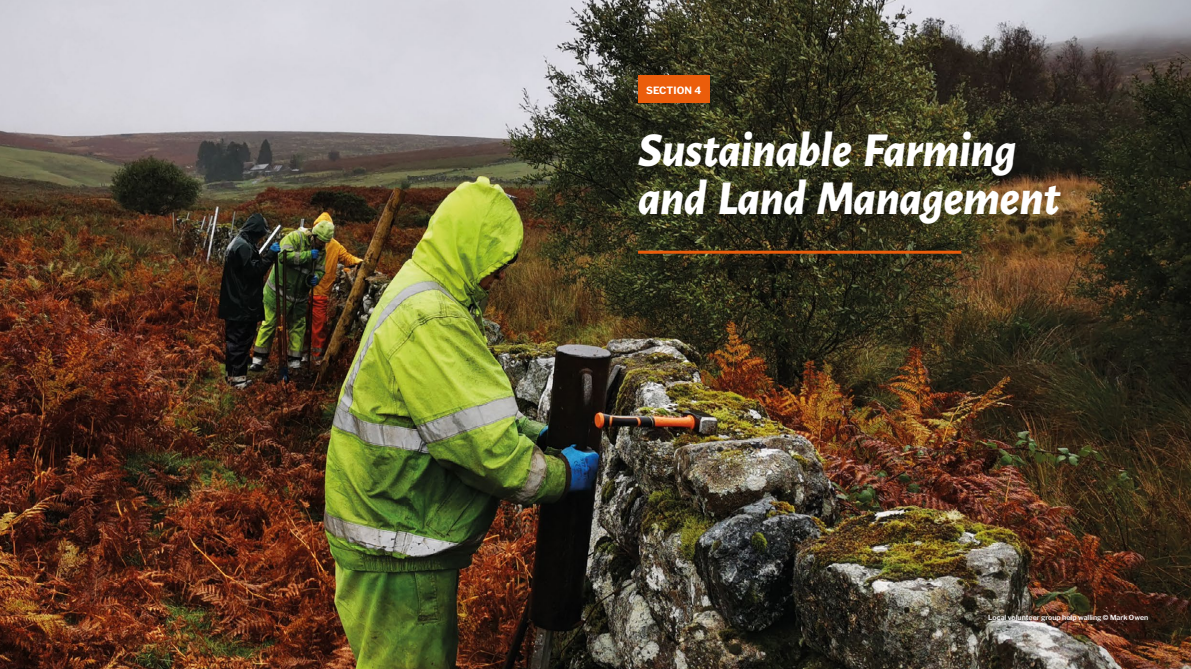
<style>
.page{position:relative;width:1191px;height:669px;background:#fff}
.page>*{position:absolute;margin:0;border:0;box-sizing:border-box;transform-origin:0 0}
.t1{font:italic 800 48px/48px "Alegreya Sans";letter-spacing:-.01em;color:#fff}
.t2{font:700 10px "Libre Franklin";letter-spacing:.01em;color:#fff}
.t3{font:600 7px "Libre Franklin";color:#fff}
.s1{font-family:"Helvetica Neue";font-weight:700}
</style>
<div class="page">
<img style="left:0;top:0;width:1191px;height:669px">
<hr style="left:638px;top:251px;width:323px;height:3px;background:#eb5d0b">
<div style="left:638px;top:75px;width:71px;height:28px;background:#eb5d0b"></div>
<h2 class="t2" style="left:646px;top:84px;width:57px">SECTION 4</h2>
<h1 class="t1" style="left:638px;top:123px;width:423px">Sustainable Farming and Land Management</h1>
<p class="t3" style="left:988px;top:613px;width:161px">Local volunteer group help walling <span class="s1">©</span> Mark Owen</p>
</div>
